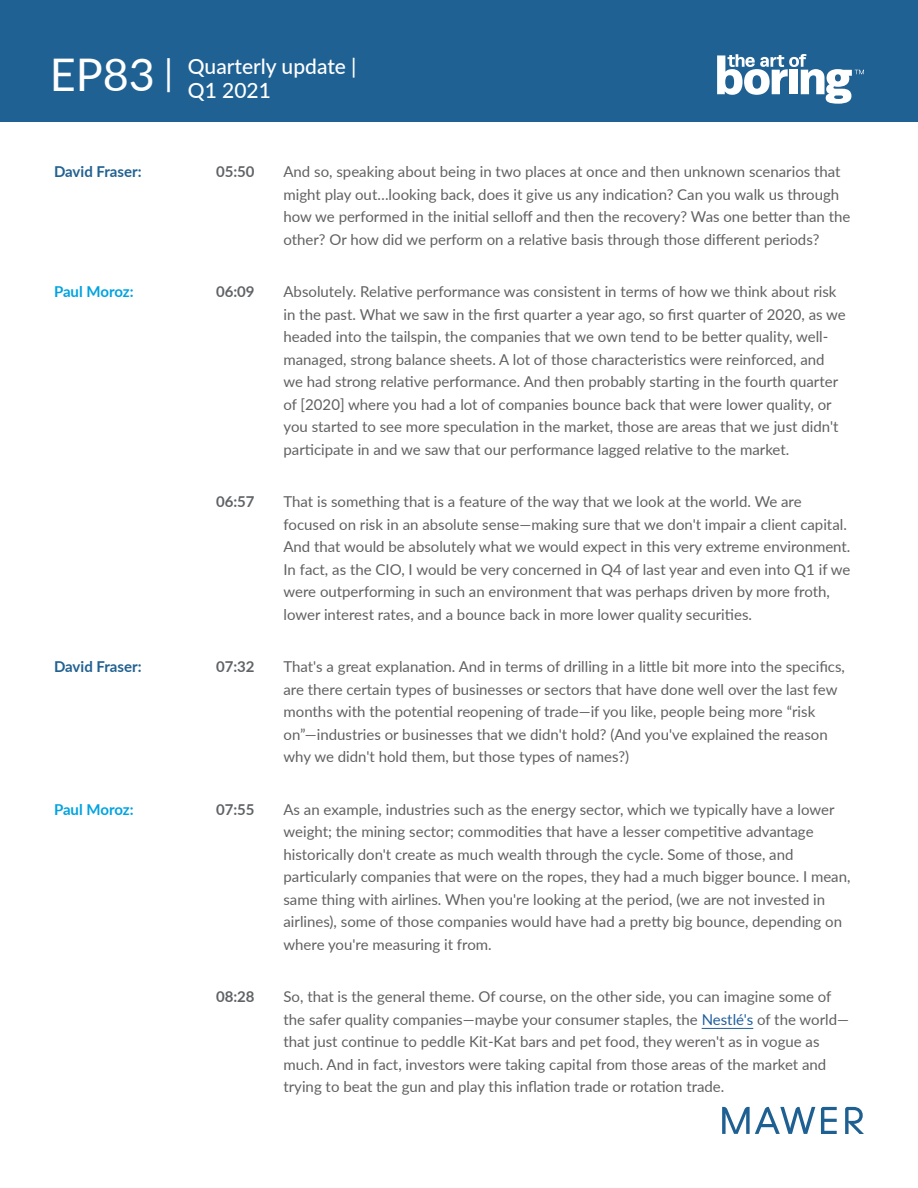
<style>
.page{position:relative;width:918px;height:1188px;background:#fff}
.page>*{position:absolute;margin:0;border:0;box-sizing:border-box;transform-origin:0 0}
.t1{font:500 21px/24px "Lato";color:#fff}
.t2{font:15px/22.5px "Lato";color:#616163}
.t3{font:700 15px "Lato";color:#606366}
.t4{font:700 15px "Lato";color:#216191}
.t5{font:700 15px "Lato";letter-spacing:-.01em;color:#00a3e0}
.s1{font-weight:400;font-size:45px}
.s2{font-weight:400;font-size:36px}
.s3{color:#215e9e}
</style>
<div class="page">
<div style="left:0;top:0;width:918px;height:122px;background:#1f6193"></div>
<svg style="left:717px;top:54px;width:147px;height:50px"></svg>
<svg style="left:845px;top:1107px;width:19px;height:27px"></svg>
<svg style="left:821px;top:1107px;width:16px;height:27px"></svg>
<svg style="left:722px;top:1107px;width:93px;height:27px"></svg>
<hr style="left:702px;top:1028px;width:51px;height:1px;background:#215e9e">
<h1 class="t1" style="left:188px;top:53px;width:170px;text-indent:-138px"><span class="s1">EP83</span> <span class="s2">|</span> Quarterly update |<br>Q1 2021</h1>
<p class="t4" style="left:54px;top:161px;width:89px">David Fraser:</p>
<p class="t3" style="left:216px;top:161px;width:40px">05:50</p>
<p class="t2" style="left:284px;top:160px;width:569px">And so, speaking about being in two places at once and then unknown scenarios that might play out…looking back, does it give us any indication? Can you walk us through how we performed in the initial selloff and then the recovery? Was one better than the other? Or how did we perform on a relative basis through those different periods?</p>
<p class="t5" style="left:54px;top:281px;width:81px">Paul Moroz:</p>
<p class="t3" style="left:216px;top:281px;width:40px">06:09</p>
<p class="t2" style="left:284px;top:280px;width:564px">Absolutely. Relative performance was consistent in terms of how we think about risk in the past. What we saw in the first quarter a year ago, so first quarter of 2020, as we headed into the tailspin, the companies that we own tend to be better quality, well&shy;managed, strong balance sheets. A lot of those characteristics were reinforced, and we had strong relative performance. And then probably starting in the fourth quarter of [2020] where you had a lot of companies bounce back that were lower quality, or you started to see more speculation in the market, those are areas that we just didn't participate in and we saw that our performance lagged relative to the market.</p>
<p class="t3" style="left:216px;top:491px;width:40px">06:57</p>
<p class="t2" style="left:284px;top:490px;width:568px">That is something that is a feature of the way that we look at the world. We are focused on risk in an absolute sense—making sure that we don't impair a client capital.<br>And that would be absolutely what we would expect in this very extreme environment.<br>In fact, as the CIO, I would be very concerned in Q4 of last year and even into Q1 if we were outperforming in such an environment that was perhaps driven by more froth, lower interest rates, and a bounce back in more lower quality securities.</p>
<p class="t4" style="left:54px;top:656px;width:89px">David Fraser:</p>
<p class="t3" style="left:216px;top:656px;width:40px">07:32</p>
<p class="t2" style="left:284px;top:655px;width:563px">That's a great explanation. And in terms of drilling in a little bit more into the specifics, are there certain types of businesses or sectors that have done well over the last few months with the potential reopening of trade—if you like, people being more “risk on”—industries or businesses that we didn't hold? (And you've explained the reason why we didn't hold them, but those types of names?)</p>
<p class="t5" style="left:54px;top:798px;width:81px">Paul Moroz:</p>
<p class="t3" style="left:216px;top:798px;width:40px">07:55</p>
<p class="t2" style="left:284px;top:798px;width:568px">As an example, industries such as the energy sector, which we typically have a lower weight; the mining sector; commodities that have a lesser competitive advantage historically don't create as much wealth through the cycle. Some of those, and particularly companies that were on the ropes, they had a much bigger bounce. I mean, same thing with airlines. When you're looking at the period, (we are not invested in airlines), some of those companies would have had a pretty big bounce, depending on where you're measuring it from.</p>
<p class="t3" style="left:216px;top:986px;width:40px">08:28</p>
<p class="t2" style="left:284px;top:985px;width:567px">So, that is the general theme. Of course, on the other side, you can imagine some of the safer quality companies—maybe your consumer staples, the <span class="s3">Nestlé's</span> of the world— that just continue to peddle Kit-Kat bars and pet food, they weren't as in vogue as much. And in fact, investors were taking capital from those areas of the market and trying to beat the gun and play this inflation trade or rotation trade.</p>
</div>
